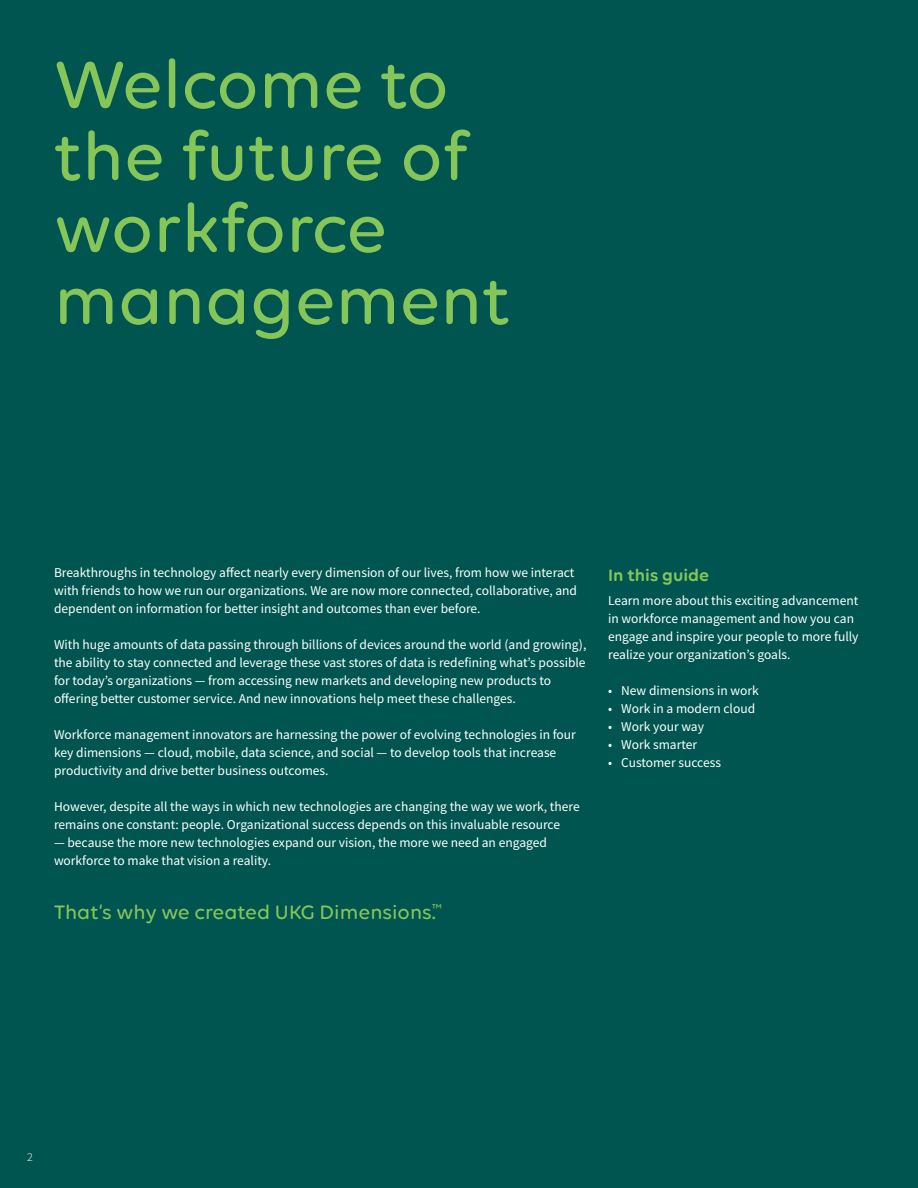
<style>
.page{position:relative;width:918px;height:1188px;background:#005550}
.page>*{position:absolute;margin:0;border:0;box-sizing:border-box;transform-origin:0 0}
.Main_headline_Dark_T{font:500 72px/72px "Volte Rounded";color:#86c659}
.Body_text_14_18_Ligh{font:500 21px "Volte Rounded";color:#86c659}
.Body_text_header_12{font:600 18px "Volte Rounded";color:#86c659}
.Body_text_9_12_Black{font:13.5px/18px "Source Sans Pro";color:#fff}
.Bullet_9_12_Black{font:13.5px/18px "Source Sans Pro";color:#fff}
.Page_number{font:300 12px "Source Sans Pro";color:#fff}
</style>
<div class="page">
<p class="Main_headline_Dark_T" style="left:54px;top:47px;width:458px">Welcome to the future of workforce management</p>
<p class="Body_text_9_12_Black" style="left:54px;top:564px;width:525px">Breakthroughs in technology affect nearly every dimension of our lives, from how we interact with friends to how we run our organizations. We are now more connected, collaborative, and dependent on information for better insight and outcomes than ever before.</p>
<p class="Body_text_9_12_Black" style="left:54px;top:636px;width:534px">With huge amounts of data passing through billions of devices around the world (and growing), the ability to stay connected and leverage these vast stores of data is redefining what’s possible for today’s organizations — from accessing new markets and developing new products to offering better customer service. And new innovations help meet these challenges.</p>
<p class="Body_text_9_12_Black" style="left:54px;top:726px;width:523px">Workforce management innovators are harnessing the power of evolving technologies in four key dimensions — cloud, mobile, data science, and social — to develop tools that increase productivity and drive better business outcomes.</p>
<p class="Body_text_9_12_Black" style="left:54px;top:798px;width:527px">However, despite all the ways in which new technologies are changing the way we work, there remains one constant: people. Organizational success depends on this invaluable resource</p>
<p class="Body_text_9_12_Black" style="left:54px;top:834px;width:495px">— because the more new technologies expand our vision, the more we need an engaged workforce to make that vision a reality.</p>
<p class="Body_text_14_18_Ligh" style="left:54px;top:900px;width:390px">That’s why we created UKG Dimensions.<sup>™</sup></p>
<p class="Body_text_header_12" style="left:608px;top:564px;width:103px">In this guide</p>
<p class="Bullet_9_12_Black" style="left:608px;top:592px;width:252px">Learn more about this exciting advancement in workforce management and how you can engage and inspire your people to more fully realize your organization’s goals.</p>
<p class="Body_text_9_12_Black" style="left:608px;top:682px;width:152px">• New dimensions in work</p>
<p class="Body_text_9_12_Black" style="left:608px;top:700px;width:149px">• Work in a modern cloud</p>
<p class="Body_text_9_12_Black" style="left:608px;top:718px;width:97px">• Work your way</p>
<p class="Body_text_9_12_Black" style="left:608px;top:736px;width:91px">• Work smarter</p>
<p class="Body_text_9_12_Black" style="left:608px;top:754px;width:114px">• Customer success</p>
<p class="Page_number" style="left:27px;top:1150px;width:7px">2</p>
</div>
